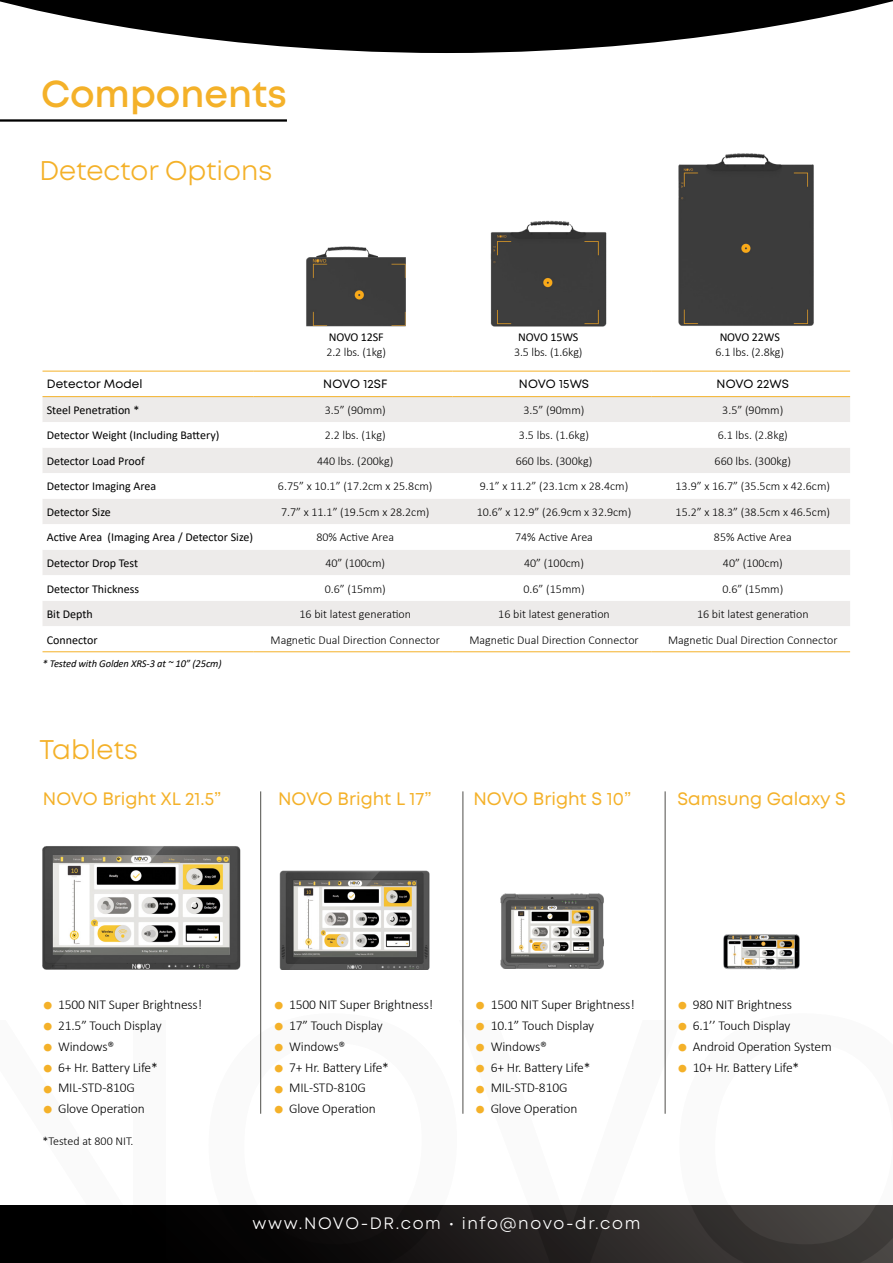
<style>
.page{position:relative;width:893px;height:1263px;background:#fff}
.page>*{position:absolute;margin:0;border:0;box-sizing:border-box;transform-origin:0 0}
.t1{font:600 37.5px "Mont";color:#f4b129}
.t2{font:27px "Mont";color:#f4b129}
.t3{font:18px "Mont";color:#f4b129}
.t4{font:16.5px "Mont";letter-spacing:.1em;color:#fff}
.t5{font:300 13.5px "Calibri";letter-spacing:-.01em;color:#000}
.t6{font:300 12px "Calibri";color:#000}
.t7{font:12px "Calibri";color:#000}
.t8{font:12px "Mont";letter-spacing:.01em;color:#000}
.t9{font:italic 10.5px "Calibri";letter-spacing:-.01em;color:#000}
.s1{font-size:27px;color:#f4b129}
</style>
<div class="page">
<svg style="left:0;top:1205px;width:893px;height:58px;background:#1c1a19"></svg>
<svg style="left:0;top:0;width:893px;height:53px;fill:#000"></svg>
<hr style="left:0;top:119px;width:287px;height:3px;background:#000">
<hr style="left:260px;top:791px;width:1px;height:323px;background:#4f4e4a">
<hr style="left:462px;top:791px;width:1px;height:323px;background:#4f4e4a">
<hr style="left:665px;top:791px;width:1px;height:323px;background:#4f4e4a">
<img style="left:42px;top:846px;width:198px;height:123px">
<img style="left:279px;top:870px;width:151px;height:100px">
<img style="left:500px;top:893px;width:104px;height:75px">
<img style="left:723px;top:934px;width:77px;height:36px">
<div style="left:43px;top:397px;width:807px;height:25px;background:#edebea"></div>
<svg style="left:43px;top:448px;width:807px;height:178px;fill:#edebea"></svg>
<hr style="left:43px;top:651px;width:211px;height:1px;background:#f4b129">
<hr style="left:254px;top:651px;width:198px;height:1px;background:#f4b129">
<hr style="left:452px;top:651px;width:199px;height:1px;background:#f4b129">
<hr style="left:651px;top:651px;width:199px;height:1px;background:#f4b129">
<hr style="left:43px;top:371px;width:211px;height:1px;background:#f4b129">
<hr style="left:254px;top:371px;width:198px;height:1px;background:#f4b129">
<hr style="left:452px;top:371px;width:199px;height:1px;background:#f4b129">
<hr style="left:651px;top:371px;width:199px;height:1px;background:#f4b129">
<hr style="left:43px;top:396px;width:211px;height:1px;background:#f4b129">
<hr style="left:254px;top:396px;width:198px;height:1px;background:#f4b129">
<hr style="left:452px;top:396px;width:199px;height:1px;background:#f4b129">
<hr style="left:651px;top:396px;width:199px;height:1px;background:#f4b129">
<img style="left:306px;top:246px;width:100px;height:81px">
<img style="left:490px;top:220px;width:117px;height:107px">
<img style="left:678px;top:153px;width:136px;height:173px">
<h1 class="t1" style="left:41px;top:69px;width:247px">Components</h1>
<h2 class="t2" style="left:40px;top:153px;width:234px">Detector Options</h2>
<p class="t7" style="left:329px;top:328px;width:57px">NOVO 12SF</p>
<p class="t6" style="left:326px;top:344px;width:61px">2.2 lbs. (1kg)</p>
<p class="t7" style="left:518px;top:328px;width:62px">NOVO 15WS</p>
<p class="t6" style="left:514px;top:344px;width:70px">3.5 lbs. (1.6kg)</p>
<p class="t7" style="left:720px;top:328px;width:62px">NOVO 22WS</p>
<p class="t6" style="left:716px;top:344px;width:70px">6.1 lbs. (2.8kg)</p>
<p class="t8" style="left:47px;top:376px;width:97px">Detector Model</p>
<p class="t8" style="left:323px;top:376px;width:66px">NOVO 12SF</p>
<p class="t8" style="left:519px;top:376px;width:72px">NOVO 15WS</p>
<p class="t8" style="left:717px;top:376px;width:74px">NOVO 22WS</p>
<p class="t7" style="left:47px;top:402px;width:94px">Steel Penetration *</p>
<p class="t6" style="left:325px;top:402px;width:63px">3.5” (90mm)</p>
<p class="t6" style="left:523px;top:402px;width:63px">3.5” (90mm)</p>
<p class="t6" style="left:722px;top:402px;width:63px">3.5” (90mm)</p>
<p class="t7" style="left:47px;top:427px;width:174px">Detector Weight (Including Battery)</p>
<p class="t6" style="left:325px;top:428px;width:63px">2.2 lbs. (1kg)</p>
<p class="t6" style="left:519px;top:428px;width:72px">3.5 lbs. (1.6kg)</p>
<p class="t6" style="left:718px;top:428px;width:72px">6.1 lbs. (2.8kg)</p>
<p class="t7" style="left:47px;top:453px;width:99px">Detector Load Proof</p>
<p class="t6" style="left:317px;top:453px;width:78px">440 lbs. (200kg)</p>
<p class="t6" style="left:516px;top:453px;width:78px">660 lbs. (300kg)</p>
<p class="t6" style="left:715px;top:453px;width:78px">660 lbs. (300kg)</p>
<p class="t7" style="left:47px;top:478px;width:111px">Detector Imaging Area</p>
<p class="t6" style="left:278px;top:479px;width:156px">6.75” x 10.1” (17.2cm x 25.8cm)</p>
<p class="t6" style="left:480px;top:479px;width:150px">9.1” x 11.2” (23.1cm x 28.4cm)</p>
<p class="t6" style="left:676px;top:479px;width:156px">13.9” x 16.7” (35.5cm x 42.6cm)</p>
<p class="t7" style="left:47px;top:504px;width:66px">Detector Size</p>
<p class="t6" style="left:281px;top:504px;width:150px">7.7” x 11.1” (19.5cm x 28.2cm)</p>
<p class="t6" style="left:477px;top:504px;width:156px">10.6” x 12.9” (26.9cm x 32.9cm)</p>
<p class="t6" style="left:676px;top:504px;width:156px">15.2” x 18.3” (38.5cm x 46.5cm)</p>
<p class="t7" style="left:47px;top:529px;width:208px">Active Area (Imaging Area / Detector Size)</p>
<p class="t6" style="left:316px;top:530px;width:79px">80% Active Area</p>
<p class="t6" style="left:515px;top:530px;width:79px">74% Active Area</p>
<p class="t6" style="left:714px;top:530px;width:79px">85% Active Area</p>
<p class="t7" style="left:47px;top:555px;width:93px">Detector Drop Test</p>
<p class="t6" style="left:325px;top:555px;width:61px">40” (100cm)</p>
<p class="t6" style="left:524px;top:555px;width:61px">40” (100cm)</p>
<p class="t6" style="left:723px;top:555px;width:61px">40” (100cm)</p>
<p class="t7" style="left:47px;top:580px;width:94px">Detector Thickness</p>
<p class="t6" style="left:325px;top:581px;width:63px">0.6” (15mm)</p>
<p class="t6" style="left:523px;top:581px;width:63px">0.6” (15mm)</p>
<p class="t6" style="left:722px;top:581px;width:63px">0.6” (15mm)</p>
<p class="t7" style="left:47px;top:606px;width:47px">Bit Depth</p>
<p class="t6" style="left:299px;top:607px;width:113px">16 bit latest generation</p>
<p class="t6" style="left:498px;top:607px;width:113px">16 bit latest generation</p>
<p class="t6" style="left:697px;top:607px;width:113px">16 bit latest generation</p>
<p class="t7" style="left:47px;top:631px;width:52px">Connector</p>
<p class="t6" style="left:271px;top:632px;width:171px">Magnetic Dual Direction Connector</p>
<p class="t6" style="left:469px;top:632px;width:171px">Magnetic Dual Direction Connector</p>
<p class="t6" style="left:668px;top:632px;width:171px">Magnetic Dual Direction Connector</p>
<p class="t9" style="left:43px;top:656px;width:181px">* Tested with Golden XRS-3 at ~ 10” (25cm)</p>
<h2 class="t2" style="left:39px;top:732px;width:100px">Tablets</h2>
<h3 class="t3" style="left:43px;top:787px;width:180px">NOVO Bright XL 21.5”</h3>
<h3 class="t3" style="left:278px;top:787px;width:155px">NOVO Bright L 17”</h3>
<h3 class="t3" style="left:473px;top:787px;width:159px">NOVO Bright S 10”</h3>
<h3 class="t3" style="left:677px;top:787px;width:170px">Samsung Galaxy S</h3>
<p class="t5" style="left:41px;top:996px;width:163px"><span class="s1">•</span> 1500 NIT Super Brightness!</p>
<p class="t5" style="left:41px;top:1017px;width:122px"><span class="s1">•</span> 21.5” Touch Display</p>
<p class="t5" style="left:41px;top:1038px;width:75px"><span class="s1">•</span> Windows®</p>
<p class="t5" style="left:41px;top:1059px;width:118px"><span class="s1">•</span> 6+ Hr. Battery Life*</p>
<p class="t5" style="left:41px;top:1079px;width:95px"><span class="s1">•</span> MIL-STD-810G</p>
<p class="t5" style="left:41px;top:1100px;width:105px"><span class="s1">•</span> Glove Operation</p>
<p class="t6" style="left:43px;top:1134px;width:93px">*Tested at 800 NIT.</p>
<p class="t5" style="left:272px;top:996px;width:163px"><span class="s1">•</span> 1500 NIT Super Brightness!</p>
<p class="t5" style="left:272px;top:1017px;width:112px"><span class="s1">•</span> 17” Touch Display</p>
<p class="t5" style="left:272px;top:1038px;width:75px"><span class="s1">•</span> Windows®</p>
<p class="t5" style="left:272px;top:1059px;width:118px"><span class="s1">•</span> 7+ Hr. Battery Life*</p>
<p class="t5" style="left:272px;top:1079px;width:95px"><span class="s1">•</span> MIL-STD-810G</p>
<p class="t5" style="left:272px;top:1100px;width:105px"><span class="s1">•</span> Glove Operation</p>
<p class="t5" style="left:474px;top:996px;width:163px"><span class="s1">•</span> 1500 NIT Super Brightness!</p>
<p class="t5" style="left:474px;top:1017px;width:122px"><span class="s1">•</span> 10.1” Touch Display</p>
<p class="t5" style="left:474px;top:1038px;width:75px"><span class="s1">•</span> Windows®</p>
<p class="t5" style="left:474px;top:1059px;width:118px"><span class="s1">•</span> 6+ Hr. Battery Life*</p>
<p class="t5" style="left:474px;top:1079px;width:95px"><span class="s1">•</span> MIL-STD-810G</p>
<p class="t5" style="left:474px;top:1100px;width:105px"><span class="s1">•</span> Glove Operation</p>
<p class="t5" style="left:676px;top:996px;width:118px"><span class="s1">•</span> 980 NIT Brightness</p>
<p class="t5" style="left:676px;top:1017px;width:116px"><span class="s1">•</span> 6.1’’ Touch Display</p>
<p class="t5" style="left:676px;top:1038px;width:158px"><span class="s1">•</span> Android Operation System</p>
<p class="t5" style="left:676px;top:1059px;width:125px"><span class="s1">•</span> 10+ Hr. Battery Life*</p>
<h3 class="t4" style="left:253px;top:1212px;width:389px">www.NOVO-DR.com • info@novo-dr.com</h3>
</div>
